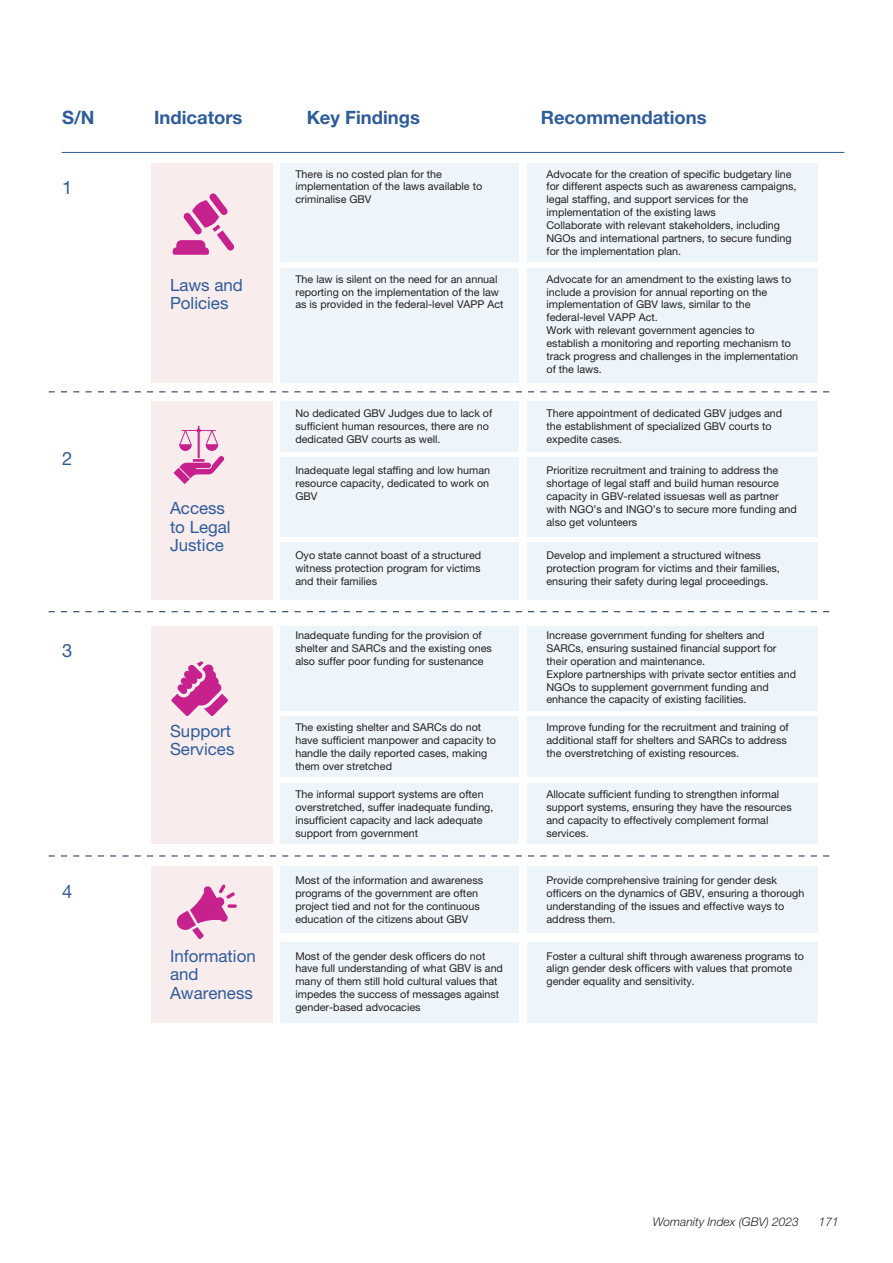
<style>
.page{position:relative;width:893px;height:1263px;background:#fff}
.page>*{position:absolute;margin:0;border:0;box-sizing:border-box;transform-origin:0 0}
.t1{font:700 18.45px "Helvetica Neue LT Pro";color:#2e5c9b}
.t2{font:18.45px "Helvetica Neue LT Pro";color:#2e5c9b}
.t3{font:16.8px/18.6px "Helvetica Neue LT Pro";color:#2e5c9b}
.t4{font:italic 300 12px "Helvetica Neue LT Pro";color:#231f20}
.t5{font:10.8px/12.9px "Helvetica Neue LT Pro";color:#231f20}
</style>
<div class="page">
<hr style="left:62px;top:152px;width:782px;height:1px;background:#2e5c9b">
<svg style="left:49px;top:391px;width:781px;height:1px"></svg>
<svg style="left:49px;top:611px;width:781px;height:1px"></svg>
<svg style="left:49px;top:855px;width:781px;height:1px"></svg>
<div style="left:151px;top:163px;width:121px;height:220px;background:#f8eced"></div>
<div style="left:280px;top:163px;width:239px;height:98px;background:#eef5fa"></div>
<div style="left:527px;top:163px;width:291px;height:98px;background:#eef5fa"></div>
<div style="left:527px;top:268px;width:291px;height:115px;background:#eef5fa"></div>
<div style="left:280px;top:268px;width:239px;height:115px;background:#eef5fa"></div>
<svg style="left:173px;top:193px;width:62px;height:62px"></svg>
<div style="left:151px;top:401px;width:121px;height:198px;background:#f8eced"></div>
<div style="left:280px;top:401px;width:239px;height:51px;background:#eef5fa"></div>
<div style="left:527px;top:401px;width:291px;height:51px;background:#eef5fa"></div>
<div style="left:527px;top:457px;width:291px;height:79px;background:#eef5fa"></div>
<div style="left:280px;top:457px;width:239px;height:79px;background:#eef5fa"></div>
<div style="left:527px;top:542px;width:291px;height:57px;background:#eef5fa"></div>
<div style="left:280px;top:542px;width:239px;height:57px;background:#eef5fa"></div>
<svg style="left:173px;top:426px;width:51px;height:58px"></svg>
<div style="left:151px;top:626px;width:121px;height:218px;background:#f8eced"></div>
<div style="left:280px;top:626px;width:239px;height:84px;background:#eef5fa"></div>
<div style="left:527px;top:626px;width:291px;height:84px;background:#eef5fa"></div>
<div style="left:527px;top:717px;width:291px;height:60px;background:#eef5fa"></div>
<div style="left:280px;top:717px;width:239px;height:60px;background:#eef5fa"></div>
<div style="left:527px;top:784px;width:291px;height:60px;background:#eef5fa"></div>
<div style="left:280px;top:784px;width:239px;height:60px;background:#eef5fa"></div>
<svg style="left:171px;top:661px;width:57px;height:55px"></svg>
<div style="left:151px;top:866px;width:121px;height:156px;background:#f8eced"></div>
<div style="left:280px;top:866px;width:239px;height:67px;background:#eef5fa"></div>
<div style="left:527px;top:866px;width:291px;height:67px;background:#eef5fa"></div>
<div style="left:280px;top:942px;width:239px;height:80px;background:#eef5fa"></div>
<div style="left:527px;top:942px;width:291px;height:80px;background:#eef5fa"></div>
<svg style="left:176px;top:884px;width:61px;height:55px"></svg>
<p class="t1" style="left:62px;top:106px;width:34px">S/N</p>
<p class="t1" style="left:154px;top:106px;width:90px">Indicators</p>
<p class="t1" style="left:307px;top:106px;width:115px">Key Findings</p>
<p class="t1" style="left:541px;top:106px;width:167px">Recommendations</p>
<p class="t2" style="left:62px;top:177px;width:12px">1</p>
<p class="t2" style="left:62px;top:447px;width:12px">2</p>
<p class="t2" style="left:62px;top:640px;width:12px">3</p>
<p class="t2" style="left:62px;top:880px;width:12px">4</p>
<p class="t3" style="left:170px;top:275px;width:74px">Laws and<br>Policies</p>
<p class="t3" style="left:170px;top:499px;width:62px">Access to Legal<br>Justice</p>
<p class="t3" style="left:170px;top:721px;width:66px">Support<br>Services</p>
<p class="t3" style="left:170px;top:946px;width:87px">Information and<br>Awareness</p>
<p class="t5" style="left:295px;top:167px;width:188px">There is no costed plan for the implementation of the laws available to criminalise GBV</p>
<p class="t5" style="left:546px;top:167px;width:251px">Advocate for the creation of specific budgetary line for different aspects such as awareness campaigns, legal staffing, and support services for the implementation of the existing laws<br>Collaborate with relevant stakeholders, including NGOs and international partners, to secure funding for the implementation plan.</p>
<p class="t5" style="left:295px;top:272px;width:210px">The law is silent on the need for an annual reporting on the implementation of the law as is provided in the federal-level VAPP Act</p>
<p class="t5" style="left:546px;top:272px;width:253px">Advocate for an amendment to the existing laws to include a provision for annual reporting on the implementation of GBV laws, similar to the federal-level VAPP Act.<br>Work with relevant government agencies to establish a monitoring and reporting mechanism to track progress and challenges in the implementation of the laws.</p>
<p class="t5" style="left:295px;top:407px;width:198px">No dedicated GBV Judges due to lack of sufficient human resources, there are no dedicated GBV courts as well.</p>
<p class="t5" style="left:295px;top:464px;width:196px;text-align:justify">Inadequate legal staffing and low human resource capacity, dedicated to work on GBV</p>
<p class="t5" style="left:546px;top:407px;width:237px">There appointment of dedicated GBV judges and the establishment of specialized GBV courts to expedite cases.</p>
<p class="t5" style="left:546px;top:464px;width:252px">Prioritize recruitment and training to address the shortage of legal staff and build human resource capacity in GBV-related issuesas well as partner with NGO’s and INGO’s to secure more funding and also get volunteers</p>
<p class="t5" style="left:295px;top:549px;width:187px;text-align:justify">Oyo state cannot boast of a structured witness protection program for victims and their families</p>
<p class="t5" style="left:546px;top:549px;width:235px">Develop and implement a structured witness protection program for victims and their families, ensuring their safety during legal proceedings.</p>
<p class="t5" style="left:295px;top:629px;width:198px">Inadequate funding for the provision of shelter and SARCs and the existing ones also suffer poor funding for sustenance</p>
<p class="t5" style="left:546px;top:629px;width:251px">Increase government funding for shelters and SARCs, ensuring sustained financial support for their operation and maintenance.<br>Explore partnerships with private sector entities and NGOs to supplement government funding and enhance the capacity of existing facilities.</p>
<p class="t5" style="left:295px;top:721px;width:202px">The existing shelter and SARCs do not have sufficient manpower and capacity to handle the daily reported cases, making them over stretched</p>
<p class="t5" style="left:546px;top:721px;width:244px">Improve funding for the recruitment and training of additional staff for shelters and SARCs to address the overstretching of existing resources.</p>
<p class="t5" style="left:295px;top:788px;width:200px">The informal support systems are often overstretched, suffer inadequate funding, insufficient capacity and lack adequate support from government</p>
<p class="t5" style="left:546px;top:788px;width:247px">Allocate sufficient funding to strengthen informal support systems, ensuring they have the resources and capacity to effectively complement formal services.</p>
<p class="t5" style="left:295px;top:873px;width:189px">Most of the information and awareness programs of the government are often project tied and not for the continuous education of the citizens about GBV</p>
<p class="t5" style="left:546px;top:873px;width:259px">Provide comprehensive training for gender desk officers on the dynamics of GBV, ensuring a thorough understanding of the issues and effective ways to address them.</p>
<p class="t5" style="left:295px;top:949px;width:209px">Most of the gender desk officers do not have full understanding of what GBV is and many of them still hold cultural values that impedes the success of messages against gender-based advocacies</p>
<p class="t5" style="left:546px;top:949px;width:259px">Foster a cultural shift through awareness programs to align gender desk officers with values that promote gender equality and sensitivity.</p>
<p class="t4" style="left:653px;top:1214px;width:148px">Womanity Index (GBV) 2023</p>
<p class="t4" style="left:819px;top:1214px;width:22px">171</p>
</div>
